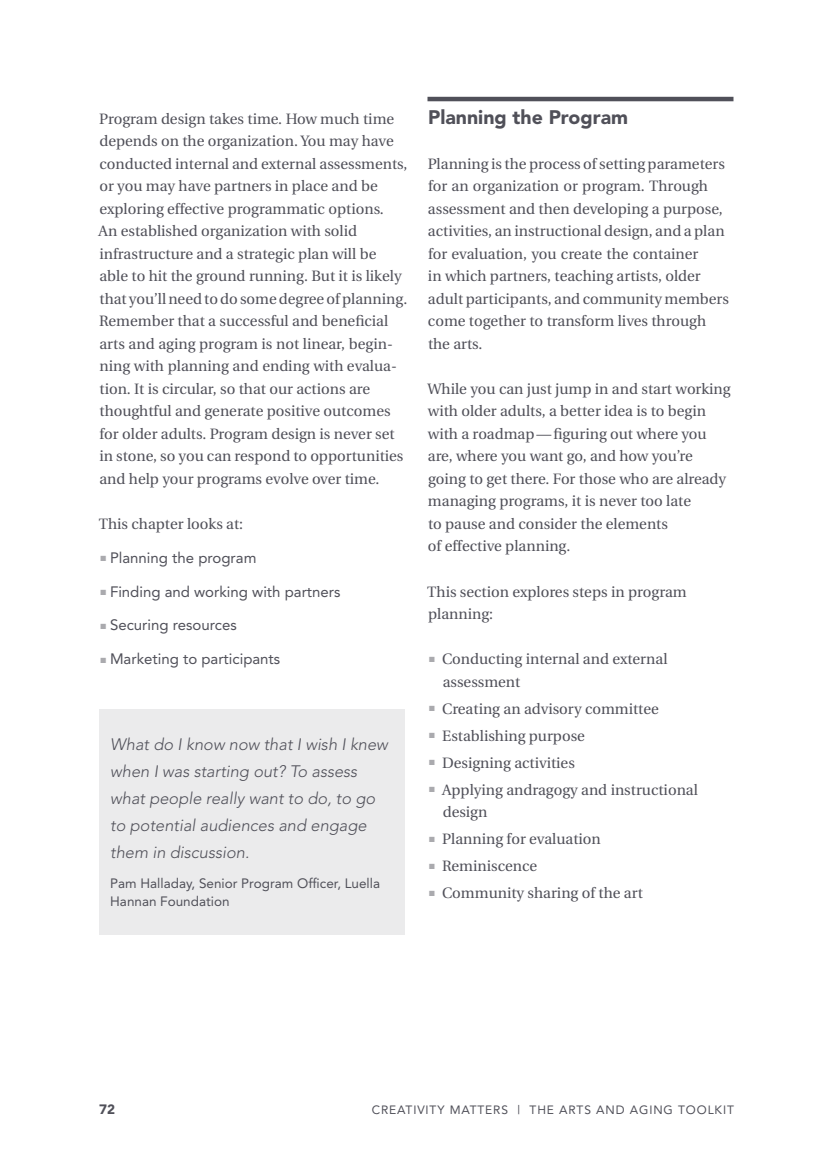
<style>
.page{position:relative;width:837px;height:1175px;background:#fff}
.page>*{position:absolute;margin:0;border:0;box-sizing:border-box;transform-origin:0 0}
.t1{font:900 19.5px "Avenir";color:#505059}
.t2{font:italic 300 16.5px/27px "Avenir";color:#505059}
.t3{font:15px/22.5px "Utopia";color:#505059}
.t4{font:15px "Avenir";color:#505059}
.t5{font:13.5px/18px "Avenir";color:#505059}
.t6{font:900 13.5px "Avenir";color:#505059}
.t7{font:12px "Avenir";letter-spacing:.075em;color:#505059}
.s1{color:#aaaaae}
</style>
<div class="page">
<hr style="left:428px;top:97px;width:306px;height:4px;background:#505059">
<div style="left:99px;top:709px;width:306px;height:225px;background:#ebebec"></div>
<p class="t3" style="left:99px;top:108px;width:310px">Program design takes time. How much time depends on the organization. You may have conducted internal and external assessments, or you may have partners in place and be exploring effective programmatic options.<br>An established organization with solid infrastructure and a strategic plan will be able to hit the ground running. But it is likely that you’ll need to do some degree of planning.<br>Remember that a successful and beneficial arts and aging program is not linear, begin&shy;ning with planning and ending with evalua&shy;tion. It is circular, so that our actions are thoughtful and generate positive outcomes for older adults. Program design is never set in stone, so you can respond to opportunities and help your programs evolve over time.</p>
<p class="t3" style="left:99px;top:513px;width:146px">This chapter looks at:</p>
<p class="t4" style="left:101px;top:549px;width:157px"><span class="s1">■</span> Planning the program</p>
<p class="t4" style="left:101px;top:582px;width:242px"><span class="s1">■</span> Finding and working with partners</p>
<p class="t4" style="left:101px;top:616px;width:138px"><span class="s1">■</span> Securing resources</p>
<p class="t4" style="left:101px;top:650px;width:181px"><span class="s1">■</span> Marketing to participants</p>
<p class="t2" style="left:110px;top:731px;width:279px">What do I know now that I wish I knew when I was starting out? To assess what people really want to do, to go to potential audiences and engage them in discussion.</p>
<p class="t5" style="left:110px;top:874px;width:271px">Pam Halladay, Senior Program Officer, Luella<br>Hannan Foundation</p>
<h1 class="t1" style="left:428px;top:105px;width:202px">Planning the Program</h1>
<p class="t3" style="left:428px;top:153px;width:303px">Planning is the process of setting parameters for an organization or program. Through assessment and then developing a purpose, activities, an instructional design, and a plan for evaluation, you create the container<br>in which partners, teaching artists, older adult participants, and community members come together to transform lives through the arts.</p>
<p class="t3" style="left:428px;top:378px;width:305px">While you can just jump in and start working with older adults, a better idea is to begin with a roadmap—figuring out where you are, where you want go, and how you’re going to get there. For those who are already managing programs, it is never too late<br>to pause and consider the elements<br>of effective planning.</p>
<p class="t3" style="left:427px;top:580px;width:261px">This section explores steps in program planning:</p>
<p class="t3" style="left:443px;top:648px;width:226px;text-indent:-14px"><span class="s1">■</span> Conducting internal and external assessment</p>
<p class="t3" style="left:429px;top:697px;width:231px"><span class="s1">■</span> Creating an advisory committee</p>
<p class="t3" style="left:429px;top:724px;width:157px"><span class="s1">■</span> Establishing purpose</p>
<p class="t3" style="left:429px;top:751px;width:147px"><span class="s1">■</span> Designing activities</p>
<p class="t3" style="left:443px;top:778px;width:257px;text-indent:-14px"><span class="s1">■</span> Applying andragogy and instructional design</p>
<p class="t3" style="left:429px;top:828px;width:173px"><span class="s1">■</span> Planning for evaluation</p>
<p class="t3" style="left:429px;top:855px;width:110px"><span class="s1">■</span> Reminiscence</p>
<p class="t3" style="left:429px;top:882px;width:215px"><span class="s1">■</span> Community sharing of the art</p>
<p class="t6" style="left:99px;top:1101px;width:17px">72</p>
<p class="t7" style="left:372px;top:1103px;width:167px">CREATIVITY MATTERS | the</p>
<p class="t7" style="left:559px;top:1103px;width:48px">ARTS and</p>
<p class="t7" style="left:630px;top:1103px;width:106px">AGING TOOLKIT</p>
</div>
